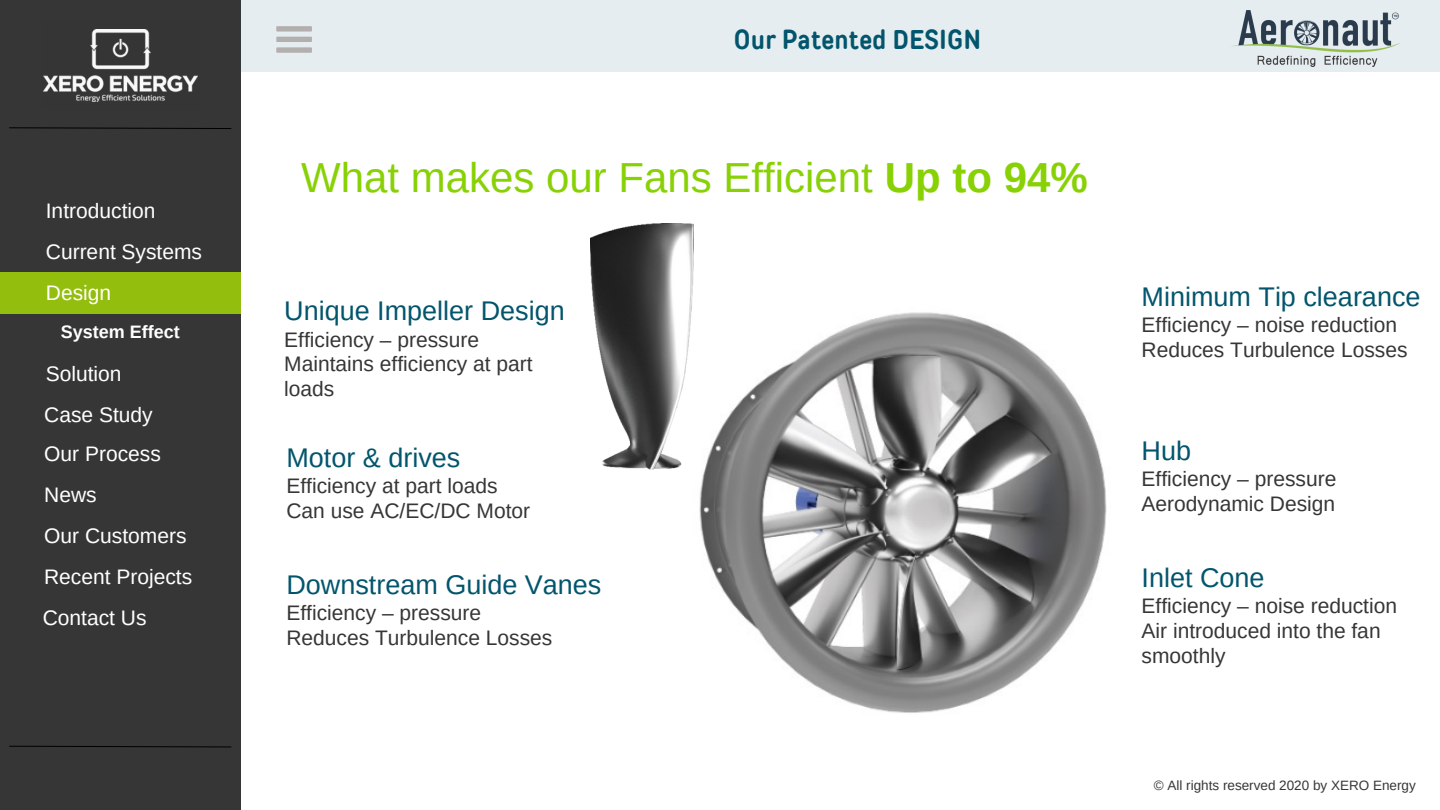
<style>
.page{position:relative;width:1440px;height:810px;background:#fff}
.page>*{position:absolute;margin:0;border:0;box-sizing:border-box;transform-origin:0 0}
.t1{font:42px "Arimo";color:#88d105}
.t2{font:27px "Arimo";color:#02556c}
.t3{font:700 27px "TT Rounds Condensed";letter-spacing:.01em;color:#02556c}
.t4{font:21px/24.8px "Arimo";color:#363636}
.t5{font:21px "Arimo";color:#fff}
.t6{font:700 18px "Arimo";color:#fff}
.t7{font:13.5px "Arimo";color:#363636}
.s1{font-weight:700}
</style>
<div class="page">
<div style="left:0;top:0;width:241px;height:810px;background:#363636"></div>
<div style="left:241px;top:0;width:1199px;height:72px;background:#e5edf0"></div>
<svg style="left:9px;top:127px;width:223px;height:2px"></svg>
<svg style="left:9px;top:745px;width:223px;height:3px"></svg>
<div style="left:0;top:272px;width:241px;height:42px;background:#93be0d"></div>
<svg style="left:276px;top:26px;width:36px;height:27px"></svg>
<svg style="left:43px;top:29px;width:155px;height:73px"></svg>
<img style="left:699px;top:312px;width:408px;height:401px">
<img style="left:590px;top:223px;width:104px;height:246px">
<img style="left:1232px;top:10px;width:168px;height:56px">
<h3 class="t5" style="left:46px;top:199px;width:111px">Introduction</h3>
<h3 class="t5" style="left:46px;top:240px;width:158px">Current Systems</h3>
<h1 class="t5" style="left:46px;top:281px;width:67px">Design</h1>
<h3 class="t6" style="left:61px;top:321px;width:120px">System Effect</h3>
<p class="t5" style="left:46px;top:362px;width:77px">Solution</p>
<h3 class="t5" style="left:44px;top:403px;width:110px">Case Study</h3>
<h3 class="t5" style="left:44px;top:442px;width:118px">Our Process</h3>
<p class="t5" style="left:44px;top:483px;width:54px">News</p>
<h4 class="t5" style="left:44px;top:524px;width:144px">Our Customers</h4>
<h3 class="t5" style="left:44px;top:565px;width:150px">Recent Projects</h3>
<h3 class="t5" style="left:43px;top:606px;width:105px">Contact Us</h3>
<h3 class="t3" style="left:734px;top:23px;width:249px">Our Patented DESIGN</h3>
<h3 class="t1" style="left:301px;top:154px;width:788px">What makes our Fans Efficient <span class="s1">Up to 94%</span></h3>
<p class="t2" style="left:284px;top:296px;width:282px">Unique Impeller Design</p>
<p class="t4" style="left:284px;top:327px;width:250px">Efficiency – pressure<br>Maintains efficiency at part loads</p>
<h3 class="t2" style="left:286px;top:442px;width:175px">Motor &amp; drives</h3>
<h3 class="t4" style="left:286px;top:473px;width:245px">Efficiency at part loads<br>Can use AC/EC/DC Motor</h3>
<h3 class="t2" style="left:286px;top:569px;width:316px">Downstream Guide Vanes</h3>
<h3 class="t4" style="left:286px;top:600px;width:268px">Efficiency – pressure<br>Reduces Turbulence Losses</h3>
<h3 class="t2" style="left:1142px;top:281px;width:280px">Minimum Tip clearance</h3>
<h3 class="t4" style="left:1142px;top:312px;width:268px">Efficiency – noise reduction<br>Reduces Turbulence Losses</h3>
<h3 class="t2" style="left:1142px;top:435px;width:51px">Hub</h3>
<h3 class="t4" style="left:1142px;top:466px;width:196px">Efficiency – pressure<br>Aerodynamic Design</h3>
<h3 class="t2" style="left:1142px;top:563px;width:124px">Inlet Cone</h3>
<h3 class="t4" style="left:1142px;top:594px;width:257px">Efficiency – noise reduction<br>Air introduced into the fan smoothly</h3>
<p class="t7" style="left:1154px;top:778px;width:263px">© All rights reserved 2020 by XERO Energy</p>
</div>
